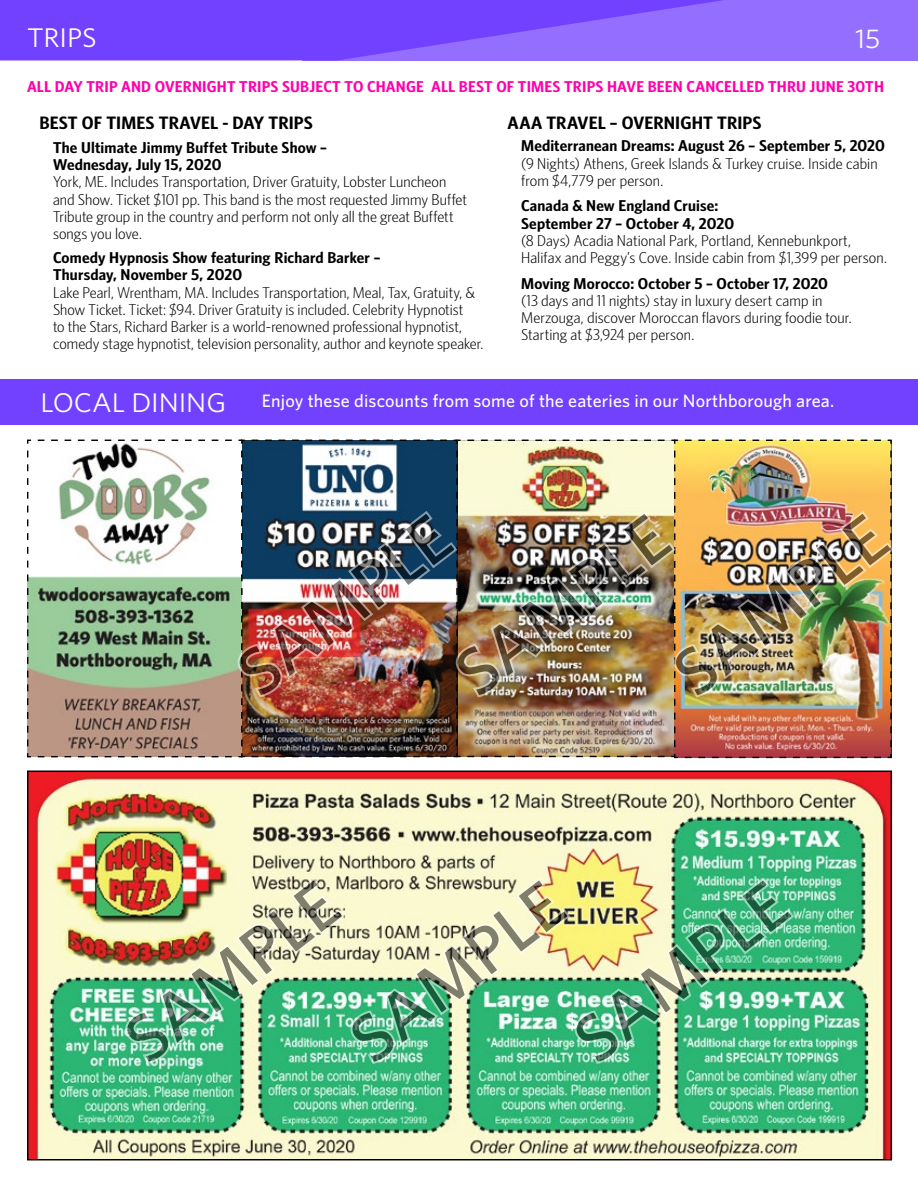
<style>
.page{position:relative;width:918px;height:1188px;background:#fff}
.page>*{position:absolute;margin:0;border:0;box-sizing:border-box;transform-origin:0 0}
.t1{font:27px "Whitney";letter-spacing:-.005em;color:#fff;scale:1.05 1}
.t2{font:500 18px "Whitney";letter-spacing:.01em;color:#fff}
.t3{font:600 18px "Whitney Condensed";letter-spacing:.005em;color:#000;scale:1.18 1}
.t4{font:300 15.75px/17.2px "Whitney Condensed";letter-spacing:.005em;color:#000;scale:1.18 1}
.t5{font:300 15.75px/17.2px "Whitney Condensed";letter-spacing:.005em;color:#000;scale:1.17 1}
.t6{font:600 15.75px/17.2px "Whitney Condensed";letter-spacing:.01em;color:#000;scale:1.18 1}
.t7{font:600 15.75px "Whitney Condensed";letter-spacing:.01em;color:#ff00ac;scale:1.18 1}
</style>
<div class="page">
<div style="left:302px;top:0;width:616px;height:60px;background:#946eff"></div>
<svg style="left:0;top:0;width:723px;height:60px;fill:#7240ff"></svg>
<svg style="left:458px;top:439px;width:215px;height:8px;background:#e1e1c5"></svg>
<svg style="left:673px;top:439px;width:219px;height:320px;background:#e4d678"></svg>
<svg style="left:243px;top:439px;width:215px;height:8px;background:#3d5c75"></svg>
<svg style="left:27px;top:439px;width:216px;height:319px"></svg>
<img style="left:30px;top:774px;width:859px;height:383px">
<div style="left:27px;top:771px;width:865px;height:389px;border:2px solid #000"></div>
<div style="left:0;top:379px;width:918px;height:45px;background:#7240ff"></div>
<img style="left:123px;top:876px;width:673px;height:189px">
<img style="left:38px;top:447px;width:854px;height:311px">
<h1 class="t1" style="left:27px;top:22px;width:68px">TRIPS</h1>
<h1 class="t1" style="left:855px;top:23px;width:25px">15</h1>
<p class="t7" style="left:27px;top:78px;width:728px">ALL DAY TRIP AND OVERNIGHT TRIPS SUBJECT TO CHANGE ALL BEST OF TIMES TRIPS HAVE BEEN CANCELLED THRU JUNE 30TH</p>
<p class="t3" style="left:40px;top:112px;width:233px">BEST OF TIMES TRAVEL - DAY TRIPS</p>
<p class="t6" style="left:53px;top:139px;width:234px">The Ultimate Jimmy Buffet Tribute Show –<br>Wednesday, July 15, 2020</p>
<p class="t4" style="left:53px;top:173px;width:352px">York, ME. Includes Transportation, Driver Gratuity, Lobster Luncheon and Show. Ticket $101 pp. This band is the most requested Jimmy Buffet Tribute group in the country and perform not only all the great Buffett songs you love.</p>
<p class="t6" style="left:53px;top:249px;width:279px">Comedy Hypnosis Show featuring Richard Barker –<br>Thursday, November 5, 2020</p>
<p class="t5" style="left:53px;top:283px;width:369px">Lake Pearl, Wrentham, MA. Includes Transportation, Meal, Tax, Gratuity, &amp; Show Ticket. Ticket: $94. Driver Gratuity is included. Celebrity Hypnotist<br>to the Stars, Richard Barker is a world-renowned professional hypnotist, comedy stage hypnotist, television personality, author and keynote speaker.</p>
<p class="t3" style="left:508px;top:112px;width:217px">AAA TRAVEL – OVERNIGHT TRIPS</p>
<p class="t6" style="left:521px;top:137px;width:310px">Mediterranean Dreams: August 26 – September 5, 2020</p>
<p class="t4" style="left:521px;top:154px;width:304px">(9 Nights) Athens, Greek Islands &amp; Turkey cruise. Inside cabin from $4,779 per person.</p>
<p class="t6" style="left:521px;top:197px;width:182px">Canada &amp; New England Cruise:<br>September 27 – October 4, 2020</p>
<p class="t4" style="left:521px;top:232px;width:312px">(8 Days) Acadia National Park, Portland, Kennebunkport,<br>Halifax and Peggy’s Cove. Inside cabin from $1,399 per person.</p>
<p class="t6" style="left:521px;top:274px;width:262px">Moving Morocco: October 5 – October 17, 2020</p>
<p class="t4" style="left:521px;top:292px;width:282px">(13 days and 11 nights) stay in luxury desert camp in<br>Merzouga, discover Moroccan flavors during foodie tour.<br>Starting at $3,924 per person.</p>
<h1 class="t1" style="left:40px;top:387px;width:178px">LOCAL DINING</h1>
<p class="t2" style="left:262px;top:390px;width:574px">Enjoy these discounts from some of the eateries in our Northborough area.</p>
</div>
